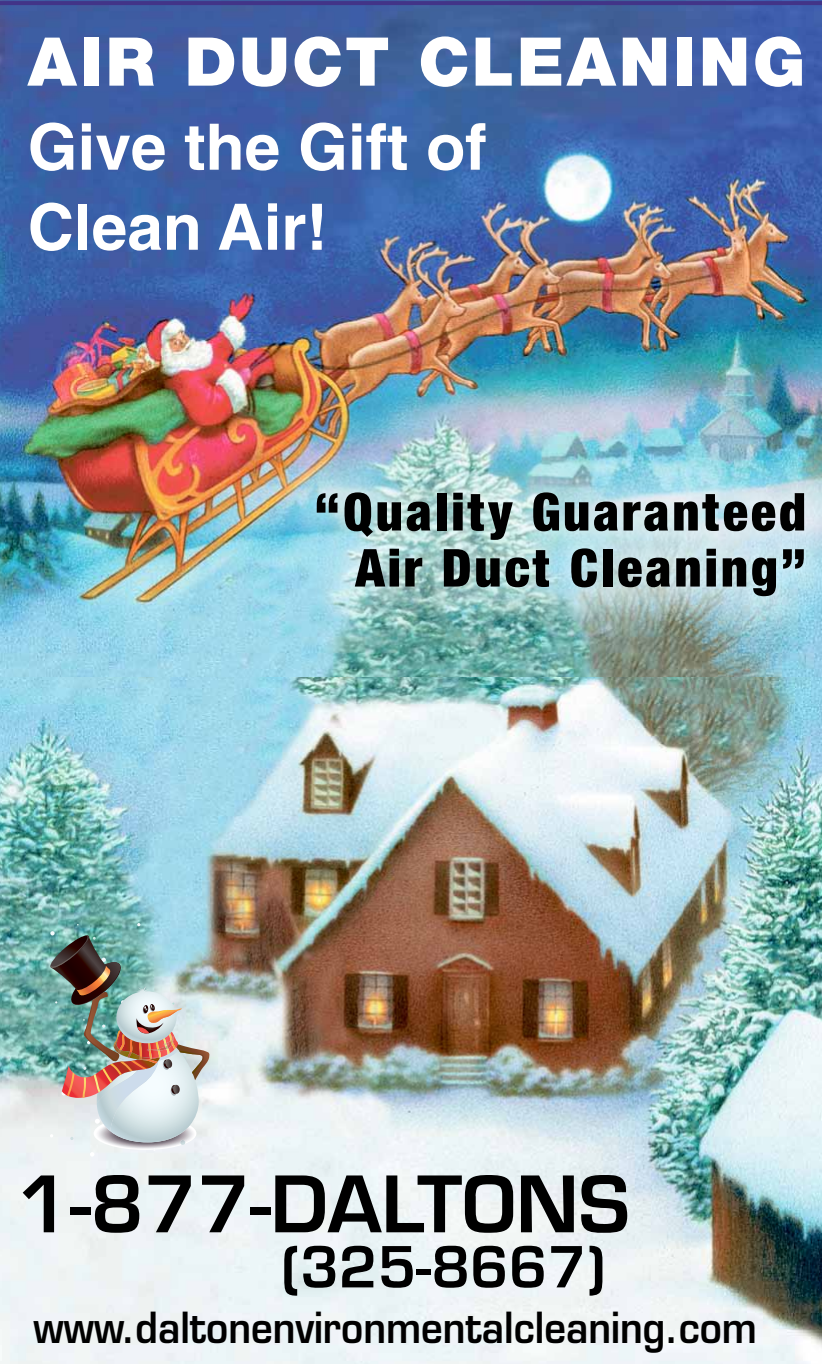
<style>
.page{position:relative;width:822px;height:1364px;background:#fff}
.page>*{position:absolute;margin:0;border:0;box-sizing:border-box;transform-origin:0 0}
.t1{font:700 75.6px "Euromode";color:#000}
.t2{font:900 72px "Sans";letter-spacing:.04em;color:#fff}
.t3{font:700 64px/80px "Sans";color:#fff}
.t4{font:900 condensed 56px/56px "Sans";letter-spacing:.05em;color:#000;text-align:right}
.t5{font:700 55.2px "Euromode";color:#000}
.t6{font:700 41.6px "Euromode";color:#000;scale:.91 1}
</style>
<div class="page">
<img style="left:0;top:1px;width:822px;height:1362px">
<img style="left:49px;top:923px;width:161px;height:233px">
<img style="left:273px;top:449px;width:549px;height:189px">
<h2 class="t2" style="left:28px;top:18px;width:779px">AIR DUCT CLEANING</h2>
<h3 class="t3" style="left:28px;top:106px;width:460px">Give the Gift of<br>Clean Air!</h3>
<h3 class="t4" style="left:315px;top:483px;width:493px">“Quality Guaranteed<br>Air Duct Cleaning”</h3>
<h1 class="t1" style="left:17px;top:1156px;width:614px">1-877-DALTONS</h1>
<h3 class="t5" style="left:281px;top:1232px;width:326px">(325-8667)</h3>
<p class="t6" style="left:34px;top:1300px;width:796px">www.daltonenvironmentalcleaning.com</p>
</div>
